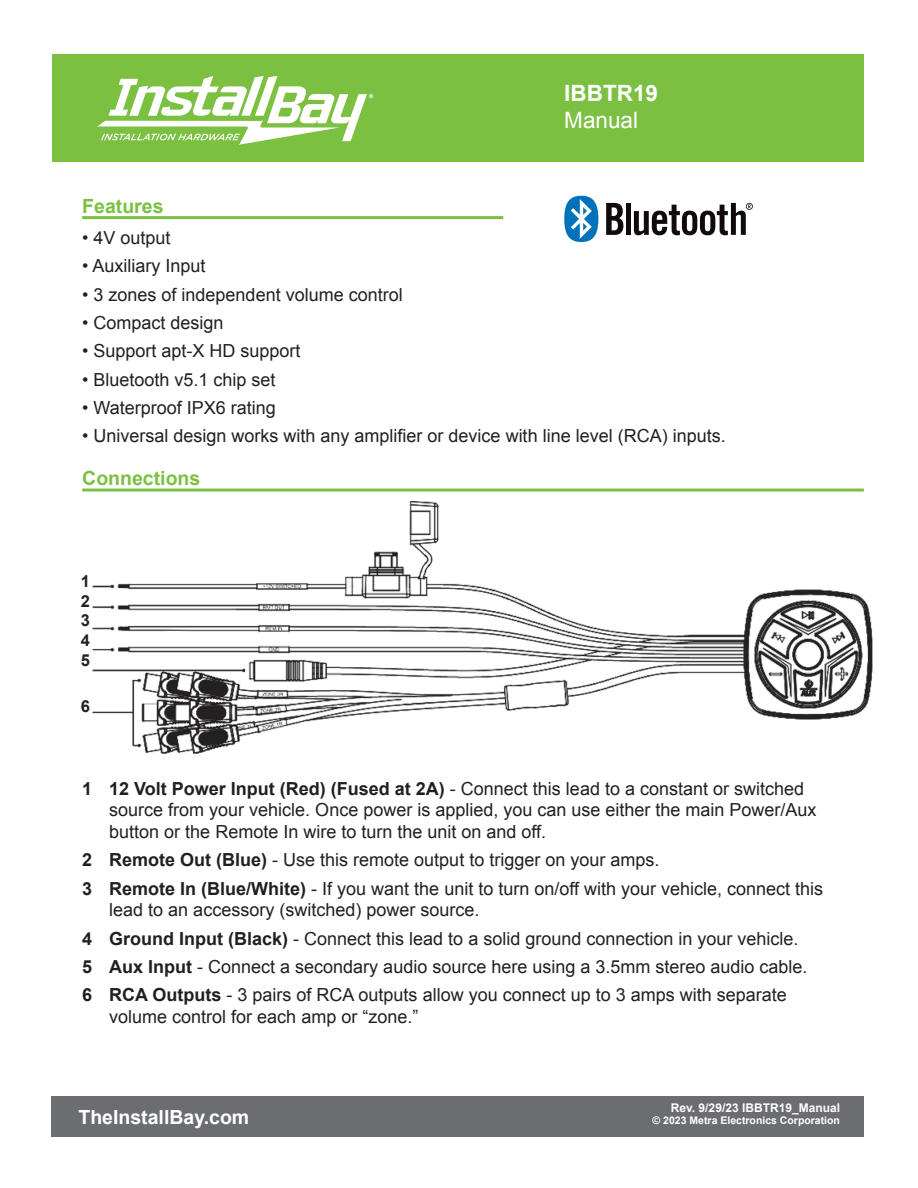
<style>
.page{position:relative;width:918px;height:1188px;background:#fff}
.page>*{position:absolute;margin:0;border:0;box-sizing:border-box;transform-origin:0 0}
.t1{font:700 22.5px "Arial";color:#fff}
.t2{font:22.5px "Arial";color:#fff}
.t3{font:700 19.5px "Arial";color:#7cc042}
.t4{font:700 19.5px "Arial";color:#fff}
.t5{font:18px/21.6px "Arial";color:#231f20}
.t6{font:700 16.5px "Arial";color:#231f20}
.t7{font:700 12px "Arial";color:#fff}
.t8{font:700 10.5px "Arial";color:#fff}
.s1{font-weight:700}
</style>
<div class="page">
<div style="left:52px;top:54px;width:812px;height:108px;background:#7cc042"></div>
<svg style="left:97px;top:76px;width:276px;height:69px"></svg>
<div style="left:52px;top:1096px;width:812px;height:41px;background:#6c6d70"></div>
<img style="left:92px;top:501px;width:781px;height:252px">
<hr style="left:82px;top:216px;width:421px;height:3px;background:#7cc042">
<hr style="left:82px;top:489px;width:782px;height:3px;background:#7cc042">
<svg style="left:606px;top:203px;width:17px;height:32px"></svg>
<div style="left:626px;top:203px;width:5px;height:32px;background:#110a0c"></div>
<svg style="left:634px;top:203px;width:119px;height:32px"></svg>
<svg style="left:564px;top:196px;width:34px;height:46px"></svg>
<p class="t1" style="left:564px;top:78px;width:95px">IBBTR19</p>
<p class="t2" style="left:564px;top:105px;width:75px">Manual</p>
<p class="t3" style="left:82px;top:193px;width:83px">Features</p>
<p class="t5" style="left:82px;top:227px;width:90px">• 4V output</p>
<p class="t5" style="left:82px;top:255px;width:125px">• Auxiliary Input</p>
<p class="t5" style="left:82px;top:284px;width:322px">• 3 zones of independent volume control</p>
<p class="t5" style="left:82px;top:312px;width:143px">• Compact design</p>
<p class="t5" style="left:82px;top:340px;width:220px">• Support apt-X HD support</p>
<p class="t5" style="left:82px;top:369px;width:195px">• Bluetooth v5.1 chip set</p>
<p class="t5" style="left:82px;top:397px;width:195px">• Waterproof IPX6 rating</p>
<p class="t5" style="left:82px;top:425px;width:645px">• Universal design works with any amplifier or device with line level (RCA) inputs.</p>
<p class="t3" style="left:82px;top:465px;width:120px">Connections</p>
<p class="t6" style="left:81px;top:570px;width:11px">1</p>
<p class="t6" style="left:81px;top:590px;width:11px">2</p>
<p class="t6" style="left:81px;top:610px;width:11px">3</p>
<p class="t6" style="left:81px;top:629px;width:11px">4</p>
<p class="t6" style="left:81px;top:649px;width:11px">5</p>
<p class="t6" style="left:81px;top:696px;width:11px">6</p>
<p class="t5" style="left:109px;top:778px;width:709px;text-indent:-27px"><span class="s1">1 12 Volt Power Input (Red) (Fused at 2A)</span> - Connect this lead to a constant or switched source from your vehicle. Once power is applied, you can use either the main Power/Aux button or the Remote In wire to turn the unit on and off.</p>
<p class="t5" style="left:82px;top:849px;width:579px"><span class="s1">2 Remote Out (Blue)</span> - Use this remote output to trigger on your amps.</p>
<p class="t5" style="left:109px;top:878px;width:715px;text-indent:-27px"><span class="s1">3 Remote In (Blue/White)</span> - If you want the unit to turn on/off with your vehicle, connect this lead to an accessory (switched) power source.</p>
<p class="t5" style="left:82px;top:928px;width:718px"><span class="s1">4 Ground Input (Black)</span> - Connect this lead to a solid ground connection in your vehicle.</p>
<p class="t5" style="left:82px;top:956px;width:727px"><span class="s1">5 Aux Input</span> - Connect a secondary audio source here using a 3.5mm stereo audio cable.</p>
<p class="t5" style="left:109px;top:984px;width:679px;text-indent:-27px"><span class="s1">6 RCA Outputs</span> - 3 pairs of RCA outputs allow you connect up to 3 amps with separate volume control for each amp or “zone.”</p>
<p class="t4" style="left:78px;top:1104px;width:172px">TheInstallBay.com</p>
<p class="t7" style="left:671px;top:1100px;width:171px">Rev. 9/29/23 IBBTR19_Manual</p>
<p class="t8" style="left:653px;top:1114px;width:189px">© 2023 Metra Electronics Corporation</p>
</div>
